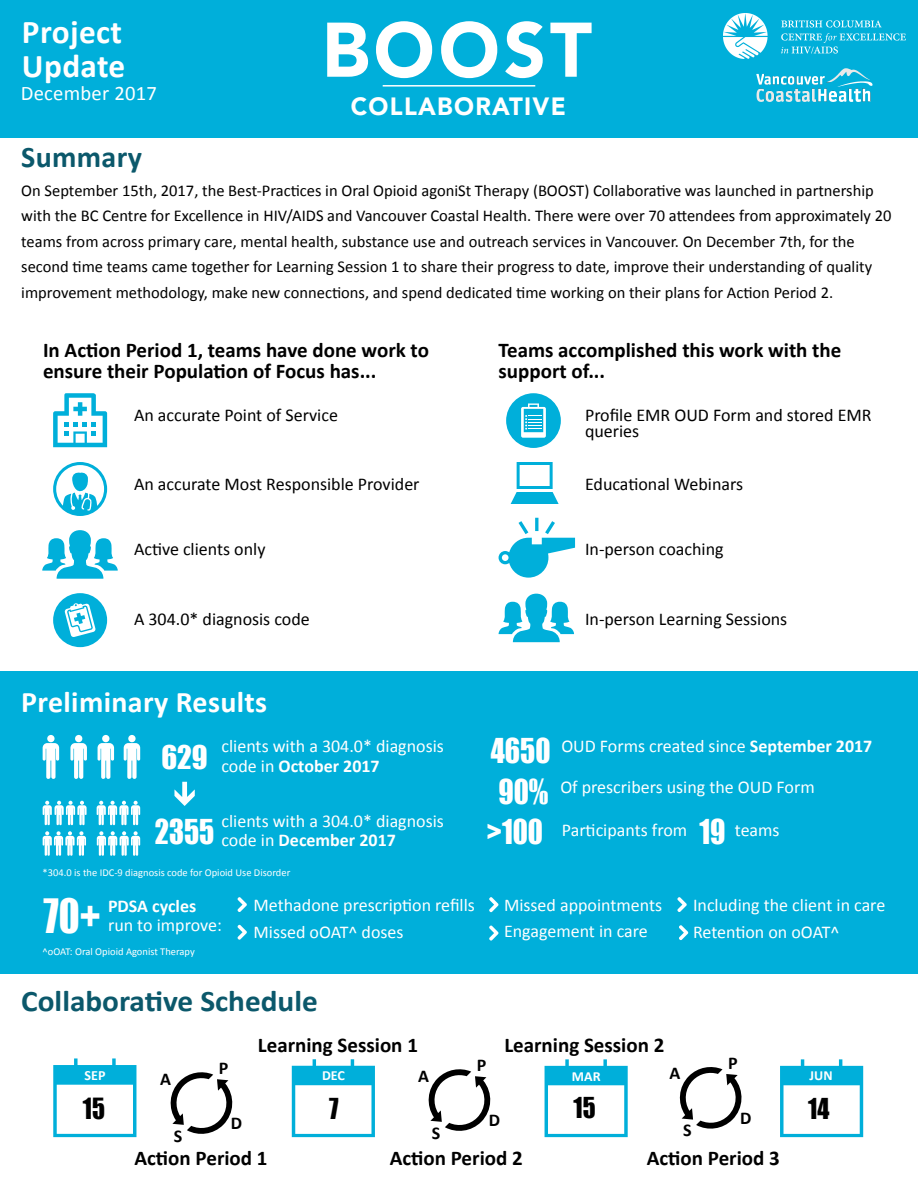
<style>
.page{position:relative;width:918px;height:1188px;background:#00afda}
.page>*{position:absolute;margin:0;border:0;box-sizing:border-box;transform-origin:0 0}
.t1{font:900 76.5px "Avenir";letter-spacing:.055em;color:#fff;scale:.96 1}
.t2{font:43.5px "Impact";color:#fff;scale:.9 1}
.t3{font:700 33.3px/34.5px "Calibri";letter-spacing:.01em;color:#fff}
.t4{font:31.5px/40px "Impact";color:#fff;text-align:center;scale:.9 1}
.t5{font:700 30px "Calibri";color:#0b586b;scale:1.04 1}
.t6{font:700 30px "Calibri";letter-spacing:.01em;color:#fff}
.t7{font:700 30px "Calibri";color:#0b586b}
.t8{font:30px "Impact";color:#fff}
.t9{font:26.85px "Impact";color:#000;scale:.9 1}
.t10{font:26.55px "Impact";color:#000;scale:.91 1}
.t11{font:900 24.9px "Avenir";letter-spacing:.055em;color:#fff;scale:.96 1}
.t12{font:700 21px/21px "Calibri";color:#000}
.t13{font:20.7px "Calibri";letter-spacing:.01em;color:#fff}
.t14{font:18px/19.5px "Calibri";color:#fff}
.t15{font:18px/16.5px "Calibri";color:#000}
.t16{font:700 18px "Calibri";color:#000}
.t17{font:700 18px "Calibri";color:#fff}
.t18{font:17.85px/26.8px "Calibri";color:#fff}
.t19{font:16.5px/25.5px "Calibri";color:#000}
.t20{font:700 14.1px "Calibri";color:#fff}
.t21{font:700 13.95px "Calibri";color:#fff}
.t22{font:10.5px "Calibri";color:#fff}
.s1{font-weight:700}
</style>
<div class="page">
<div style="left:0;top:138px;width:918px;height:533px;background:#fff"></div>
<svg style="left:511px;top:462px;width:48px;height:42px"></svg>
<svg style="left:53px;top:462px;width:54px;height:54px"></svg>
<svg style="left:53px;top:393px;width:54px;height:54px"></svg>
<svg style="left:42px;top:530px;width:76px;height:49px"></svg>
<div style="left:506px;top:393px;width:55px;height:55px;background:#00afda;border-radius:50%"></div>
<svg style="left:521px;top:403px;width:25px;height:35px"></svg>
<svg style="left:499px;top:518px;width:76px;height:60px"></svg>
<div style="left:47px;top:735px;width:8px;height:7px;background:#fff;border-radius:50%"></div>
<svg style="left:43px;top:743px;width:16px;height:36px"></svg>
<div style="left:75px;top:735px;width:7px;height:7px;background:#fff;border-radius:50%"></div>
<svg style="left:70px;top:743px;width:17px;height:36px"></svg>
<div style="left:102px;top:735px;width:7px;height:7px;background:#fff;border-radius:50%"></div>
<svg style="left:98px;top:743px;width:16px;height:36px"></svg>
<div style="left:128px;top:735px;width:8px;height:7px;background:#fff;border-radius:50%"></div>
<svg style="left:124px;top:743px;width:16px;height:36px"></svg>
<svg style="left:43px;top:801px;width:44px;height:55px"></svg>
<svg style="left:97px;top:801px;width:43px;height:55px"></svg>
<svg style="left:174px;top:782px;width:21px;height:24px"></svg>
<svg style="left:677px;top:897px;width:10px;height:15px"></svg>
<svg style="left:237px;top:897px;width:10px;height:15px"></svg>
<svg style="left:489px;top:897px;width:9px;height:15px"></svg>
<svg style="left:489px;top:925px;width:9px;height:16px"></svg>
<svg style="left:237px;top:925px;width:10px;height:15px"></svg>
<svg style="left:499px;top:594px;width:75px;height:48px"></svg>
<svg style="left:679px;top:925px;width:9px;height:15px"></svg>
<div style="left:0;top:975px;width:918px;height:213px;background:#fff"></div>
<div style="left:53px;top:593px;width:54px;height:54px;background:#00afda;border-radius:50%"></div>
<svg style="left:64px;top:603px;width:32px;height:34px"></svg>
<svg style="left:53px;top:1058px;width:83px;height:79px"></svg>
<svg style="left:292px;top:1059px;width:83px;height:78px"></svg>
<svg style="left:545px;top:1059px;width:83px;height:78px"></svg>
<svg style="left:780px;top:1059px;width:83px;height:78px"></svg>
<svg style="left:170px;top:1072px;width:63px;height:62px"></svg>
<svg style="left:428px;top:1069px;width:63px;height:62px"></svg>
<svg style="left:679px;top:1067px;width:63px;height:62px"></svg>
<img style="left:723px;top:13px;width:182px;height:45px">
<img style="left:756px;top:69px;width:117px;height:33px">
<hr style="left:383px;top:85px;width:152px;height:2px;background:#fff">
<h3 class="t3" style="left:22px;top:14px;width:105px">Project<br>Update</h3>
<p class="t13" style="left:21px;top:80px;width:138px">December 2017</p>
<h1 class="t1" style="left:322px;top:-15px;width:283px">BOOST</h1>
<h3 class="t11" style="left:351px;top:85px;width:226px">COLLABORATIVE</h3>
<h3 class="t7" style="left:21px;top:138px;width:122px">Summary</h3>
<p class="t19" style="left:21px;top:178px;width:872px">On September 15th, 2017, the Best-Practices in Oral Opioid agoniSt Therapy (BOOST) Collaborative was launched in partnership with the BC Centre for Excellence in HIV/AIDS and Vancouver Coastal Health. There were over 70 attendees from approximately 20 teams from across primary care, mental health, substance use and outreach services in Vancouver. On December 7th, for the second time teams came together for Learning Session 1 to share their progress to date, improve their understanding of quality improvement methodology, make new connections, and spend dedicated time working on their plans for Action Period 2.</p>
<p class="t12" style="left:43px;top:340px;width:388px">In Action Period 1, teams have done work to ensure their Population of Focus has...</p>
<p class="t15" style="left:134px;top:407px;width:205px">An accurate Point of Service</p>
<p class="t15" style="left:134px;top:476px;width:287px">An accurate Most Responsible Provider</p>
<p class="t15" style="left:134px;top:541px;width:133px">Active clients only</p>
<p class="t15" style="left:134px;top:611px;width:177px">A 304.0* diagnosis code</p>
<h3 class="t6" style="left:21px;top:683px;width:247px">Preliminary Results</h3>
<p class="t12" style="left:499px;top:340px;width:344px">Teams accomplished this work with the support of...</p>
<p class="t15" style="left:585px;top:407px;width:288px">Profile EMR OUD Form and stored EMR queries</p>
<p class="t15" style="left:585px;top:476px;width:160px">Educational Webinars</p>
<p class="t15" style="left:585px;top:541px;width:140px">In-person coaching</p>
<p class="t15" style="left:585px;top:611px;width:204px">In-person Learning Sessions</p>
<h3 class="t8" style="left:162px;top:734px;width:47px">629</h3>
<h3 class="t4" style="left:491px;top:730px;width:68px">4650</h3>
<p class="t14" style="left:222px;top:737px;width:224px">clients with a 304.0* diagnosis code in <span class="s1">October 2017</span></p>
<p class="t14" style="left:561px;top:737px;width:313px">OUD Forms created since <span class="s1">September 2017</span></p>
<h3 class="t4" style="left:155px;top:810px;width:68px">2355</h3>
<p class="t14" style="left:222px;top:811px;width:224px">clients with a 304.0* diagnosis code in <span class="s1">December 2017</span></p>
<h3 class="t4" style="left:487px;top:771px;width:70px">90% &gt;100</h3>
<p class="t14" style="left:560px;top:777px;width:256px">Of prescribers using the OUD Form</p>
<h3 class="t4" style="left:700px;top:811px;width:31px">19</h3>
<p class="t14" style="left:562px;top:820px;width:127px">Participants from</p>
<p class="t14" style="left:735px;top:820px;width:46px">teams</p>
<p class="t22" style="left:43px;top:866px;width:249px">*304.0 is the IDC-9 diagnosis code for Opioid Use Disorder</p>
<h2 class="t2" style="left:44px;top:883px;width:65px">70+</h2>
<p class="t17" style="left:108px;top:894px;width:90px">PDSA cycles</p>
<p class="t14" style="left:108px;top:916px;width:115px">run to improve:</p>
<p class="t22" style="left:43px;top:945px;width:154px">^oOAT: Oral Opioid Agonist Therapy</p>
<p class="t18" style="left:504px;top:891px;width:160px">Missed appointments<br>Engagement in care</p>
<p class="t14" style="left:254px;top:892px;width:223px;line-height:27px">Methadone prescription refills<br>Missed oOAT^ doses</p>
<p class="t14" style="left:693px;top:891px;width:194px;line-height:27px">Including the client in care<br>Retention on oOAT^</p>
<h3 class="t5" style="left:21px;top:982px;width:287px">Collaborative Schedule</h3>
<p class="t20" style="left:85px;top:1066px;width:22px">SEP</p>
<h3 class="t9" style="left:83px;top:1087px;width:26px">15</h3>
<p class="t16" style="left:160px;top:1067px;width:12px">A</p>
<p class="t16" style="left:174px;top:1124px;width:10px">S</p>
<p class="t16" style="left:219px;top:1057px;width:11px">P</p>
<p class="t16" style="left:231px;top:1111px;width:13px">D</p>
<p class="t12" style="left:258px;top:1034px;width:162px">Learning Session 1</p>
<p class="t12" style="left:504px;top:1034px;width:162px">Learning Session 2</p>
<p class="t21" style="left:322px;top:1067px;width:24px">DEC</p>
<h3 class="t10" style="left:329px;top:1088px;width:12px">7</h3>
<p class="t16" style="left:418px;top:1064px;width:12px">A</p>
<p class="t16" style="left:432px;top:1121px;width:10px">S</p>
<p class="t16" style="left:477px;top:1054px;width:11px">P</p>
<p class="t16" style="left:489px;top:1108px;width:13px">D</p>
<p class="t21" style="left:572px;top:1067px;width:30px">MAR</p>
<h3 class="t10" style="left:574px;top:1087px;width:26px">15</h3>
<p class="t16" style="left:670px;top:1062px;width:12px">A</p>
<p class="t16" style="left:683px;top:1119px;width:10px">S</p>
<p class="t16" style="left:728px;top:1051px;width:11px">P</p>
<p class="t16" style="left:740px;top:1106px;width:13px">D</p>
<p class="t12" style="left:134px;top:1147px;width:135px">Action Period 1</p>
<p class="t12" style="left:390px;top:1147px;width:135px">Action Period 2</p>
<p class="t12" style="left:647px;top:1147px;width:135px">Action Period 3</p>
<p class="t21" style="left:810px;top:1067px;width:25px">JUN</p>
<h3 class="t10" style="left:808px;top:1088px;width:25px">14</h3>
</div>
